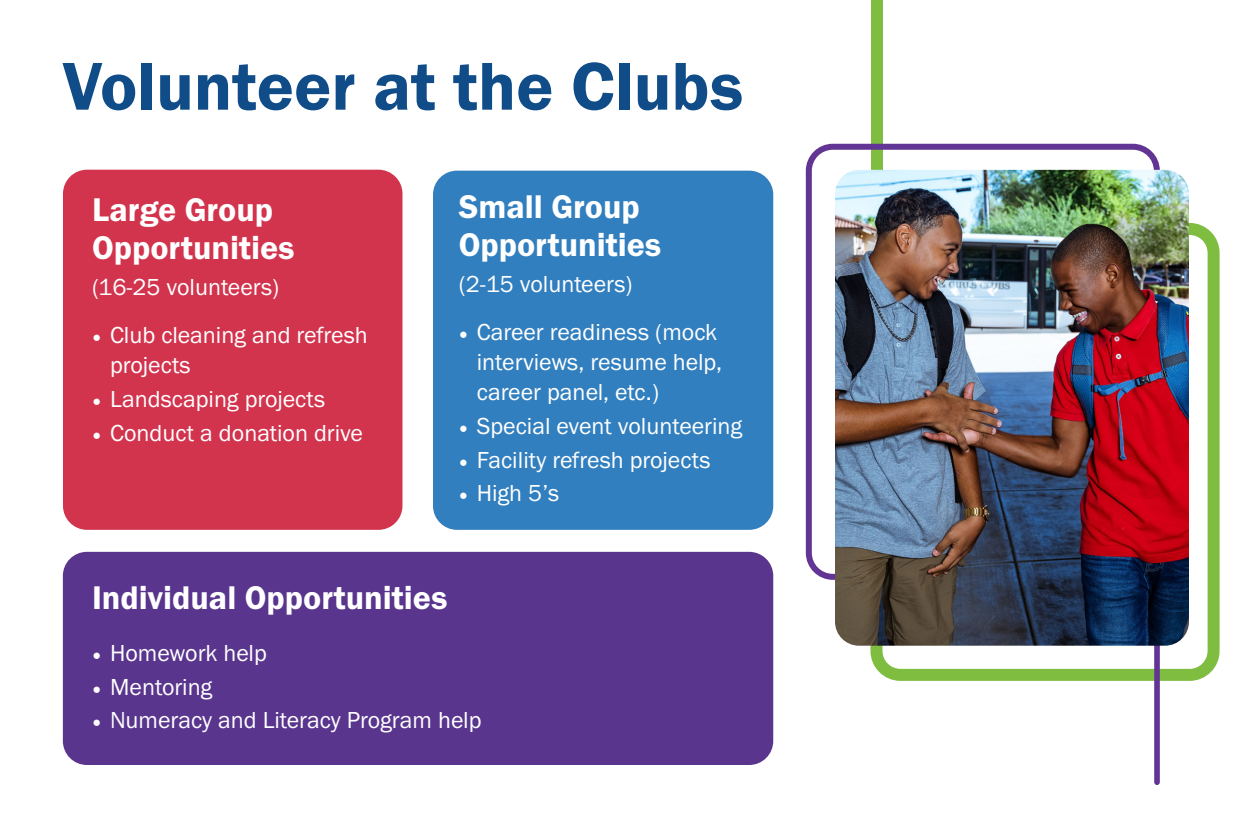
<style>
.page{position:relative;width:1260px;height:828px;background:#fff}
.page>*{position:absolute;margin:0;border:0;box-sizing:border-box;transform-origin:0 0}
.t1{font:70px "Franklin Gothic URW Dem";color:#0f4c88}
.t2{font:34px/38px "Franklin Gothic URW Dem";color:#fff}
.t3{font:24px/30px "Franklin Gothic URW Boo";color:#fff}
.s1{font-family:"Minion Pro"}
</style>
<div class="page">
<div style="left:63px;top:170px;width:339px;height:360px;background:#d2344e;border-radius:24px"></div>
<div style="left:63px;top:552px;width:710px;height:213px;background:#59358e;border-radius:24px"></div>
<div style="left:433px;top:171px;width:340px;height:359px;background:#327fbf;border-radius:24px"></div>
<div style="left:870px;top:223px;width:350px;height:458px;border:12px solid #7fbd41;border-radius:24px"></div>
<div style="left:871px;top:0;width:11px;height:214px;background:#7fbd41"></div>
<div style="left:806px;top:144px;width:354px;height:436px;border:6px solid #623493;border-radius:24px"></div>
<div style="left:1154px;top:175px;width:6px;height:610px;background:#623493;border-radius:3px"></div>
<img style="left:835px;top:170px;width:354px;height:476px">
<p class="t1" style="left:63px;top:43px;width:682px">Volunteer at the Clubs</p>
<p class="t2" style="left:92px;top:190px;width:204px">Large Group<br>Opportunities</p>
<p class="t3" style="left:92px;top:272px;width:189px">(16-25 volunteers)</p>
<p class="t3" style="left:110px;top:320px;width:259px;text-indent:-18px"><span class="s1">•</span> Club cleaning and refresh projects</p>
<p class="t3" style="left:92px;top:383px;width:235px"><span class="s1">•</span> Landscaping projects</p>
<p class="t3" style="left:92px;top:417px;width:272px"><span class="s1">•</span> Conduct a donation drive</p>
<p class="t2" style="left:459px;top:188px;width:204px">Small Group<br>Opportunities</p>
<p class="t3" style="left:459px;top:269px;width:175px">(2-15 volunteers)</p>
<p class="t3" style="left:477px;top:317px;width:247px;text-indent:-18px"><span class="s1">•</span> Career readiness (mock interviews, resume help, career panel, etc.)</p>
<p class="t3" style="left:459px;top:411px;width:285px"><span class="s1">•</span> Special event volunteering</p>
<p class="t3" style="left:459px;top:444px;width:253px"><span class="s1">•</span> Facility refresh projects</p>
<p class="t3" style="left:459px;top:478px;width:102px"><span class="s1">•</span> High 5’s</p>
<p class="t2" style="left:92px;top:578px;width:357px">Individual Opportunities</p>
<p class="t3" style="left:92px;top:638px;width:176px"><span class="s1">•</span> Homework help</p>
<p class="t3" style="left:92px;top:671px;width:122px"><span class="s1">•</span> Mentoring</p>
<p class="t3" style="left:92px;top:705px;width:391px"><span class="s1">•</span> Numeracy and Literacy Program help</p>
</div>
